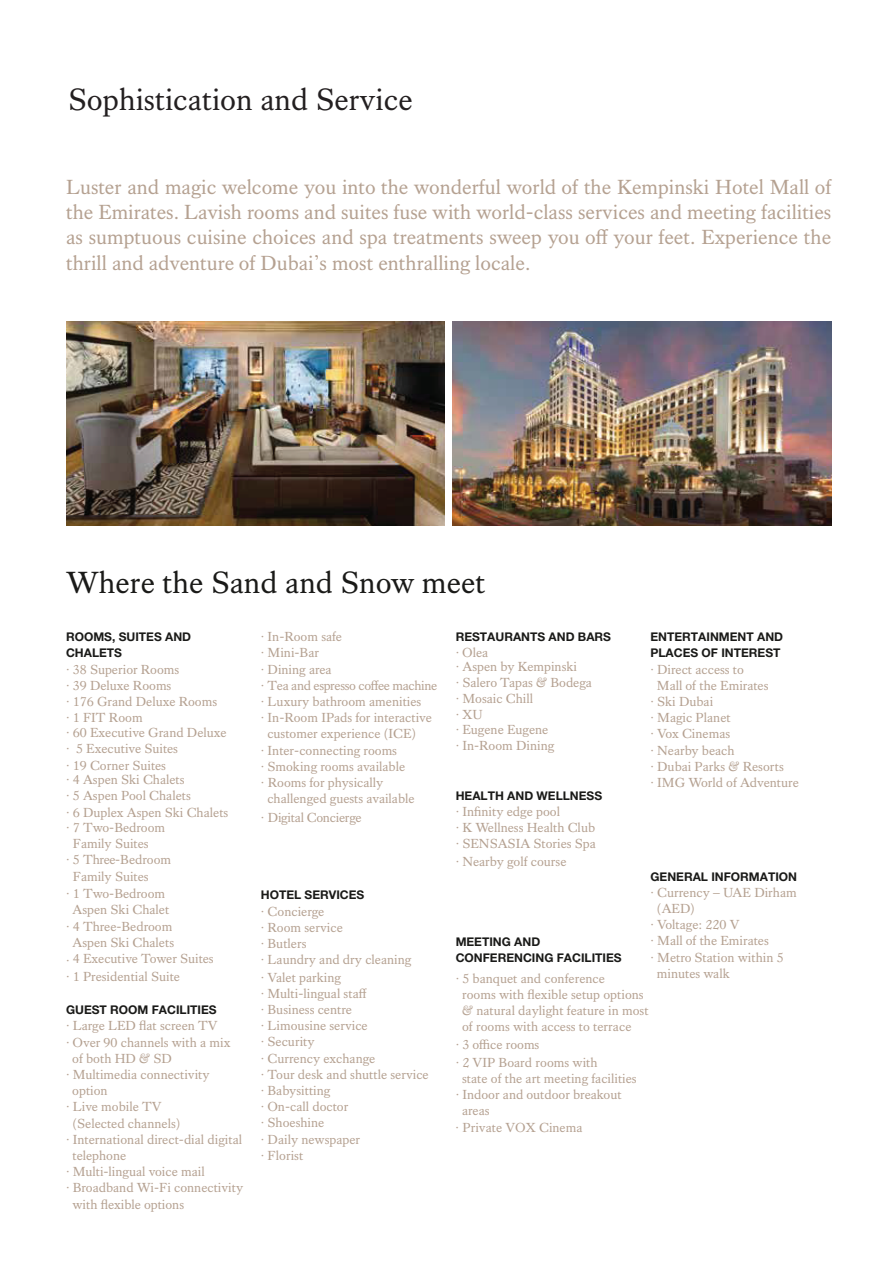
<style>
.page{position:relative;width:893px;height:1263px;background:#fff}
.page>*{position:absolute;margin:0;border:0;box-sizing:border-box;transform-origin:0 0}
.t1{font:31.5px "Kings Caslon";color:#231f20}
.t2{font:31.5px "Kings Caslon";color:#1a1a18}
.t3{font:21px/25.2px "Kings Caslon";color:#b5a191;text-align:justify}
.t4{font:13.5px/16.4px "Kings Caslon";color:#b5a191}
.t5{font:13.5px "Kings Caslon";letter-spacing:-.025em;color:#b5a191}
.t6{font:13.5px "Kings Caslon";letter-spacing:-.02em;color:#b5a191}
.t7{font:700 12px/16.2px "Helvetica Neue LT Std";color:#1a1a18}
</style>
<div class="page">
<img style="left:66px;top:321px;width:379px;height:205px">
<img style="left:452px;top:321px;width:379px;height:205px">
<h1 class="t1" style="left:68px;top:81px;width:346px">Sophistication and Service</h1>
<p class="t3" style="left:66px;top:174px;width:767px">Luster and magic welcome you into the wonderful world of the Kempinski Hotel Mall of the Emirates. Lavish rooms and suites fuse with world-class services and meeting facilities as sumptuous cuisine choices and spa treatments sweep you off your feet. Experience the thrill and adventure of Dubai’s most enthralling locale.</p>
<h1 class="t2" style="left:66px;top:564px;width:421px">Where the Sand and Snow meet</h1>
<p class="t7" style="left:66px;top:628px;width:127px">ROOMS, SUITES AND<br>CHALETS</p>
<p class="t4" style="left:66px;top:661px;width:153px">· 38 Superior Rooms<br>· 39 Deluxe Rooms<br>· 176 Grand Deluxe Rooms</p>
<p class="t4" style="left:66px;top:724px;width:162px">· 60 Executive Grand Deluxe</p>
<p class="t4" style="left:66px;top:709px;width:78px">· 1 FIT Room</p>
<p class="t4" style="left:66px;top:741px;width:114px">· 5 Executive Suites · 19 Corner Suites</p>
<p class="t4" style="left:66px;top:772px;width:164px">· 4 Aspen Ski Chalets<br>· 5 Aspen Pool Chalets<br>· 6 Duplex Aspen Ski Chalets</p>
<p class="t4" style="left:66px;top:819px;width:101px">· 7 Two-Bedroom</p>
<p class="t4" style="left:73px;top:835px;width:77px">Family Suites</p>
<p class="t4" style="left:66px;top:852px;width:107px">· 5 Three-Bedroom</p>
<p class="t4" style="left:73px;top:868px;width:77px">Family Suites</p>
<p class="t4" style="left:66px;top:885px;width:101px">· 1 Two-Bedroom</p>
<p class="t4" style="left:73px;top:902px;width:98px">Aspen Ski Chalet</p>
<p class="t4" style="left:66px;top:918px;width:108px">· 4 Three-Bedroom</p>
<p class="t4" style="left:73px;top:934px;width:103px">Aspen Ski Chalets</p>
<p class="t4" style="left:66px;top:968px;width:115px">· 1 Presidential Suite</p>
<p class="t4" style="left:66px;top:950px;width:149px">· 4 Executive Tower Suites</p>
<p class="t7" style="left:66px;top:1001px;width:152px">GUEST ROOM FACILITIES</p>
<p class="t4" style="left:66px;top:1017px;width:153px">· Large LED flat screen TV</p>
<p class="t4" style="left:66px;top:1034px;width:166px">· Over 90 channels with a mix</p>
<p class="t4" style="left:72px;top:1050px;width:101px">of both HD &amp; SD</p>
<p class="t4" style="left:66px;top:1066px;width:145px">· Multimedia connectivity</p>
<p class="t4" style="left:72px;top:1082px;width:37px">option</p>
<p class="t4" style="left:66px;top:1098px;width:97px">· Live mobile TV</p>
<p class="t4" style="left:73px;top:1115px;width:110px">(Selected channels)</p>
<p class="t4" style="left:66px;top:1131px;width:178px">· International direct-dial digital</p>
<p class="t4" style="left:73px;top:1147px;width:55px">telephone</p>
<p class="t4" style="left:66px;top:1163px;width:140px">· Multi-lingual voice mail</p>
<p class="t4" style="left:66px;top:1179px;width:179px">· Broadband Wi-Fi connectivity</p>
<p class="t4" style="left:72px;top:1196px;width:113px">with flexible options</p>
<p class="t4" style="left:261px;top:628px;width:83px">· In-Room safe</p>
<p class="t4" style="left:261px;top:645px;width:60px">· Mini-Bar</p>
<p class="t4" style="left:261px;top:661px;width:72px">· Dining area</p>
<p class="t5" style="left:261px;top:677px;width:178px">· Tea and espresso coffee machine</p>
<p class="t4" style="left:261px;top:693px;width:162px">· Luxury bathroom amenities</p>
<p class="t4" style="left:261px;top:709px;width:173px">· In-Room IPads for interactive</p>
<p class="t4" style="left:267px;top:726px;width:151px">customer experience (ICE)</p>
<p class="t4" style="left:261px;top:742px;width:138px">· Inter-connecting rooms</p>
<p class="t4" style="left:261px;top:758px;width:146px">· Smoking rooms available</p>
<p class="t4" style="left:261px;top:774px;width:124px">· Rooms for physically</p>
<p class="t6" style="left:261px;top:810px;width:102px">· Digital Concierge</p>
<p class="t4" style="left:267px;top:790px;width:149px">challenged guests available</p>
<p class="t7" style="left:261px;top:887px;width:105px">HOTEL SERVICES</p>
<p class="t4" style="left:261px;top:903px;width:169px">· Concierge<br>· Room service<br>· Butlers<br>· Laundry and dry cleaning<br>· Valet parking<br>· Multi-lingual staff<br>· Business centre<br>· Limousine service<br>· Security<br>· Currency exchange<br>· Tour desk and shuttle service · Babysitting<br>· On-call doctor<br>· Shoeshine<br>· Daily newspaper<br>· Florist</p>
<p class="t7" style="left:456px;top:628px;width:157px">RESTAURANTS AND BARS</p>
<p class="t4" style="left:456px;top:646px;width:123px;line-height:13.4px">· Olea<br>· Aspen by Kempinski</p>
<p class="t4" style="left:456px;top:674px;width:138px">· Salero Tapas &amp; Bodega · Mosaic Chill<br>· XU</p>
<p class="t4" style="left:456px;top:722px;width:100px;line-height:15.9px">· Eugene Eugene · In-Room Dining</p>
<p class="t7" style="left:456px;top:787px;width:148px">HEALTH AND WELLNESS</p>
<p class="t4" style="left:456px;top:803px;width:142px">· Infinity edge pool<br>· K Wellness Health Club · SENSASIA Stories Spa · Nearby golf course</p>
<p class="t7" style="left:650px;top:628px;width:134px">ENTERTAINMENT AND<br>PLACES OF INTEREST</p>
<p class="t4" style="left:650px;top:661px;width:95px">· Direct access to</p>
<p class="t4" style="left:657px;top:677px;width:113px">Mall of the Emirates</p>
<p class="t4" style="left:650px;top:693px;width:64px">· Ski Dubai</p>
<p class="t4" style="left:650px;top:709px;width:82px">· Magic Planet</p>
<p class="t4" style="left:650px;top:726px;width:81px">· Vox Cinemas</p>
<p class="t4" style="left:650px;top:742px;width:86px">· Nearby beach</p>
<p class="t4" style="left:650px;top:758px;width:135px">· Dubai Parks &amp; Resorts</p>
<p class="t4" style="left:650px;top:774px;width:150px">· IMG World of Adventure</p>
<p class="t7" style="left:650px;top:868px;width:148px">GENERAL INFORMATION</p>
<p class="t4" style="left:650px;top:884px;width:148px">· Currency – UAE Dirham</p>
<p class="t4" style="left:657px;top:900px;width:40px">(AED)</p>
<p class="t4" style="left:650px;top:916px;width:91px">· Voltage: 220 V</p>
<p class="t4" style="left:650px;top:933px;width:120px">· Mall of the Emirates</p>
<p class="t4" style="left:650px;top:949px;width:135px">· Metro Station within 5</p>
<p class="t4" style="left:657px;top:965px;width:74px">minutes walk</p>
<p class="t7" style="left:456px;top:934px;width:167px">MEETING AND<br>CONFERENCING FACILITIES</p>
<p class="t4" style="left:462px;top:970px;width:188px;text-indent:-6px">· 5 banquet and conference<br>rooms with flexible setup options &amp; natural daylight feature in most of rooms with access to terrace</p>
<p class="t4" style="left:456px;top:1036px;width:143px;line-height:17.7px">· 3 office rooms<br>· 2 VIP Board rooms with</p>
<p class="t4" style="left:456px;top:1070px;width:183px;text-indent:6px">state of the art meeting facilities · Indoor and outdoor breakout</p>
<p class="t4" style="left:456px;top:1119px;width:128px">· Private VOX Cinema</p>
<p class="t4" style="left:462px;top:1103px;width:29px">areas</p>
</div>
